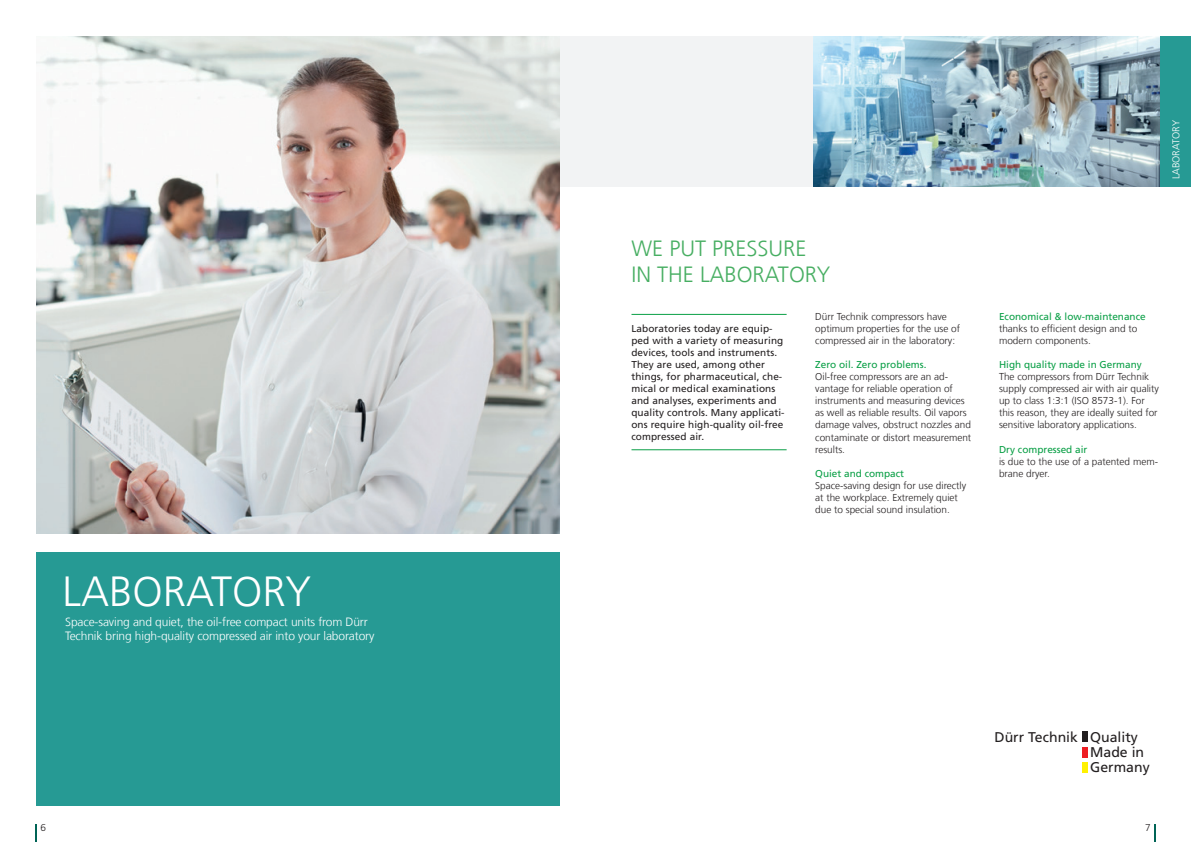
<style>
.page{position:relative;width:1191px;height:842px;background:#fff}
.page>*{position:absolute;margin:0;border:0;box-sizing:border-box;transform-origin:0 0}
.t1{font:300 42px "Frutiger LT Com";color:#fff}
.t2{font:300 22px/26.4px "Frutiger LT Com";color:#47ae62}
.t3{font:14.1px/15.1px "Frutiger LT Std";color:#231f20}
.t4{font:300 12px/14.4px "Frutiger LT Com";letter-spacing:-.01em;color:#fff}
.t5{font:300 10px/12px "Frutiger LT Com";color:#231f20}
.t6{font:10px/12px "Frutiger LT Com";letter-spacing:.01em;color:#231f20}
.t7{font:10px "Frutiger LT Com";color:#0a9f46}
.t8{font:300 10px "Frutiger LT Std";color:#fff}
.t9{font:300 10px "Frutiger LT Std";color:#231f20}
</style>
<div class="page">
<div style="left:559px;top:36px;width:632px;height:150px;background:#f2f3f4"></div>
<hr style="left:631px;top:314px;width:155px;height:1px;background:#0a9f46">
<hr style="left:631px;top:449px;width:155px;height:1px;background:#0a9f46">
<img style="left:814px;top:36px;width:347px;height:150px">
<div style="left:36px;top:553px;width:523px;height:253px;background:#269a94"></div>
<img style="left:36px;top:36px;width:523px;height:498px">
<div style="left:1082px;top:731px;width:5px;height:11px;background:#231f20"></div>
<div style="left:1082px;top:747px;width:5px;height:11px;background:#ee1d23"></div>
<div style="left:1082px;top:763px;width:5px;height:10px;background:#fff101"></div>
<div style="left:1161px;top:36px;width:30px;height:150px;background:#269a94"></div>
<svg style="left:35px;top:824px;width:2px;height:18px"></svg>
<svg style="left:1154px;top:824px;width:1px;height:18px"></svg>
<h1 class="t1" style="left:62px;top:567px;width:250px">LABORATORY</h1>
<p class="t4" style="left:65px;top:614px;width:311px">Space-saving and quiet, the oil-free compact units from Dürr<br>Technik bring high-quality compressed air into your laboratory</p>
<h2 class="t2" style="left:631px;top:235px;width:200px">WE PUT PRESSURE<br>IN THE LABORATORY</h2>
<p class="t6" style="left:631px;top:322px;width:155px">Laboratories today are equip&shy;ped with a variety of measuring devices, tools and instruments.<br>They are used, among other things, for pharmaceutical, che&shy;mical or medical examinations and analyses, experiments and quality controls. Many applicati&shy;ons require high-quality oil-free compressed air.</p>
<p class="t5" style="left:815px;top:311px;width:146px">Dürr Technik compressors have optimum properties for the use of compressed air in the laboratory:</p>
<p class="t7" style="left:815px;top:359px;width:113px">Zero oil. Zero problems.</p>
<p class="t5" style="left:815px;top:371px;width:157px">Oil-free compressors are an ad&shy;vantage for reliable operation of instruments and measuring devices as well as reliable results. Oil vapors damage valves, obstruct nozzles and contaminate or distort measurement results.</p>
<p class="t7" style="left:815px;top:467px;width:90px">Quiet and compact</p>
<p class="t5" style="left:815px;top:479px;width:152px">Space-saving design for use directly at the workplace. Extremely quiet due to special sound insulation.</p>
<p class="t8" style="left:1170px;top:179px;width:61px;rotate:-90deg">LABORATORY</p>
<p class="t7" style="left:999px;top:311px;width:148px">Economical &amp; low-maintenance</p>
<p class="t5" style="left:999px;top:323px;width:140px">thanks to efficient design and to modern components.</p>
<p class="t7" style="left:999px;top:359px;width:144px">High quality made in Germany</p>
<p class="t5" style="left:999px;top:371px;width:161px">The compressors from Dürr Technik supply compressed air with air quality up to class 1:3:1 (ISO 8573-1). For this reason, they are ideally suited for sensitive laboratory applications.</p>
<p class="t7" style="left:999px;top:443px;width:90px">Dry compressed air</p>
<p class="t5" style="left:999px;top:455px;width:160px">is due to the use of a patented mem&shy;brane dryer.</p>
<h3 class="t3" style="left:994px;top:730px;width:85px">Dürr Technik</h3>
<h3 class="t3" style="left:1090px;top:730px;width:61px">Quality<br>Made in<br>Germany</h3>
<p class="t9" style="left:41px;top:822px;width:7px">6</p>
<p class="t9" style="left:1145px;top:822px;width:7px">7</p>
</div>
